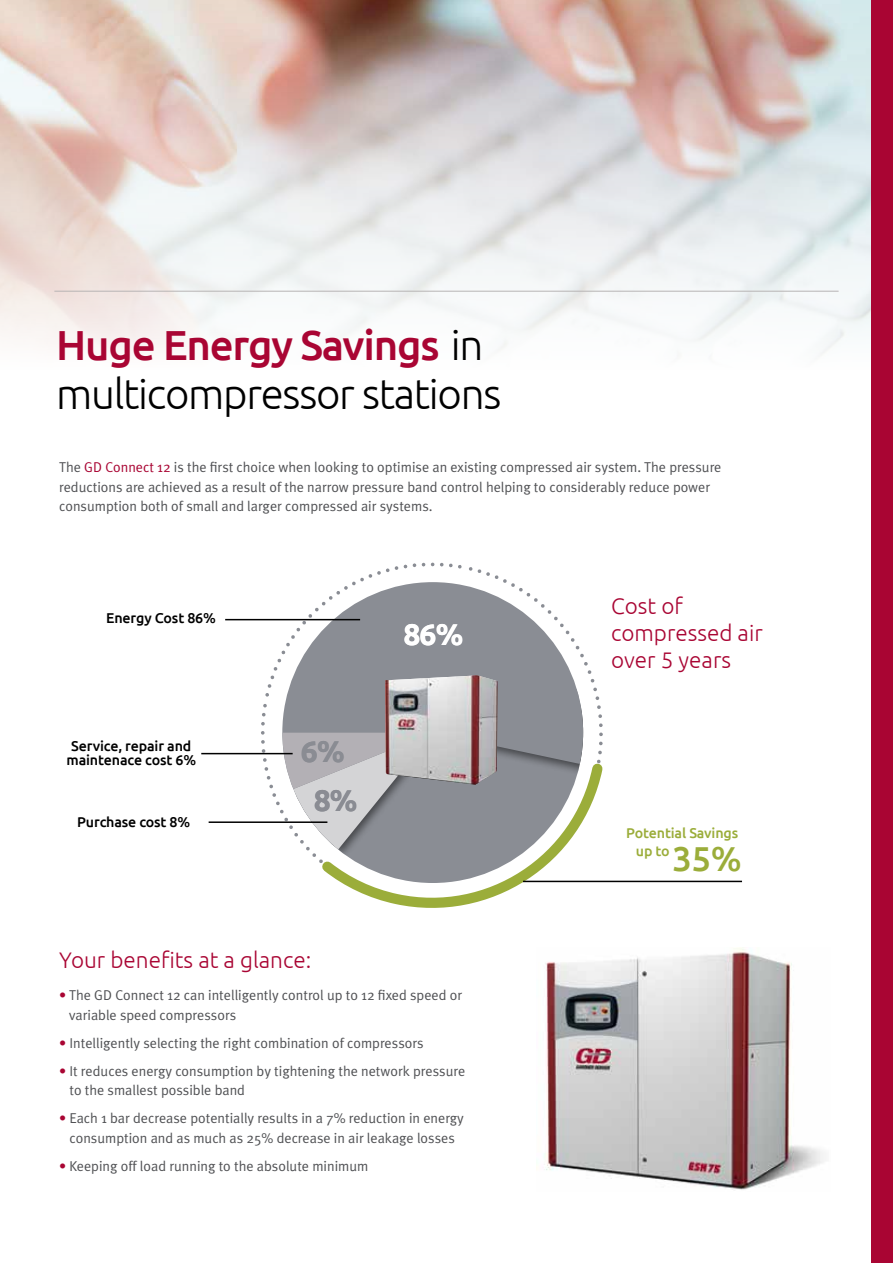
<style>
.page{position:relative;width:893px;height:1263px;background:#fff}
.page>*{position:absolute;margin:0;border:0;box-sizing:border-box;transform-origin:0 0}
.t1{font:300 42px/49.5px "Ubuntu";letter-spacing:-.03em;color:#000}
.t2{font:500 34.65px "Ubuntu";color:#9bad3a}
.t3{font:700 30px "Ubuntu";color:#8a8c93}
.t4{font:700 30px "Ubuntu";color:#fff}
.t5{font:300 22.5px/27px "Ubuntu";color:#a90533}
.t6{font:14.25px/19.5px "Meta Plus Normal";color:#505154}
.t7{font:500 14.25px/14px "Ubuntu";letter-spacing:-.01em;color:#000;text-align:center}
.t8{font:500 14.25px/18.1px "Ubuntu";letter-spacing:-.01em;color:#9bad3a}
.s1{font-weight:500;color:#a90533}
.s2{color:#a90533}
</style>
<div class="page">
<svg style="left:254px;top:562px;width:349px;height:295px"></svg>
<svg style="left:313px;top:757px;width:296px;height:151px"></svg>
<img style="left:385px;top:675px;width:113px;height:110px">
<img style="left:0;top:0;width:871px;height:354px">
<img style="left:536px;top:948px;width:288px;height:242px">
<div style="left:871px;top:0;width:22px;height:1263px;background:#a90533"></div>
<hr style="left:225px;top:619px;width:135px;height:1px;background:#000">
<hr style="left:201px;top:753px;width:92px;height:1px;background:#000">
<hr style="left:209px;top:821px;width:118px;height:2px;background:#000">
<hr style="left:523px;top:881px;width:219px;height:1px;background:#000">
<hr style="left:54px;top:291px;width:785px;height:1px;background:#b7b4b4">
<h1 class="t1" style="left:56px;top:319px;width:447px"><span class="s1">Huge Energy Savings</span> in multicompressor stations</h1>
<p class="t6" style="left:59px;top:457px;width:664px">The <span class="s2">GD Connect 12</span> is the first choice when looking to optimise an existing compressed air system. The pressure reductions are achieved as a result of the narrow pressure band control helping to considerably reduce power consumption both of small and larger compressed air systems.</p>
<p class="t7" style="left:106px;top:610px;width:111px">Energy Cost 86%</p>
<p class="t7" style="left:66px;top:739px;width:131px">Service, repair and maintenace cost 6%</p>
<p class="t7" style="left:77px;top:814px;width:115px">Purchase cost 8%</p>
<h3 class="t3" style="left:301px;top:733px;width:45px">6%</h3>
<h3 class="t3" style="left:314px;top:782px;width:45px">8%</h3>
<h3 class="t4" style="left:403px;top:616px;width:61px">86%</h3>
<h3 class="t5" style="left:59px;top:946px;width:254px">Your benefits at a glance:</h3>
<p class="t6" style="left:69px;top:985px;width:395px;text-indent:-10px"><span class="s2">•</span> The GD Connect 12 can intelligently control up to 12 fixed speed or variable speed compressors</p>
<p class="t6" style="left:59px;top:1033px;width:366px"><span class="s2">•</span> Intelligently selecting the right combination of compressors</p>
<p class="t6" style="left:69px;top:1061px;width:397px;text-indent:-10px"><span class="s2">•</span> It reduces energy consumption by tightening the network pressure to the smallest possible band</p>
<p class="t6" style="left:59px;top:1108px;width:406px;text-align:center"><span class="s2">•</span> Each 1 bar decrease potentially results in a 7% reduction in energy consumption and as much as 25% decrease in air leakage losses</p>
<p class="t6" style="left:59px;top:1156px;width:311px"><span class="s2">•</span> Keeping off load running to the absolute minimum</p>
<h3 class="t5" style="left:611px;top:592px;width:153px">Cost of compressed air over 5 years</h3>
<p class="t8" style="left:636px;top:823px;width:104px;text-indent:-10px">Potential Savings up to</p>
<h2 class="t2" style="left:672px;top:837px;width:71px">35%</h2>
</div>
